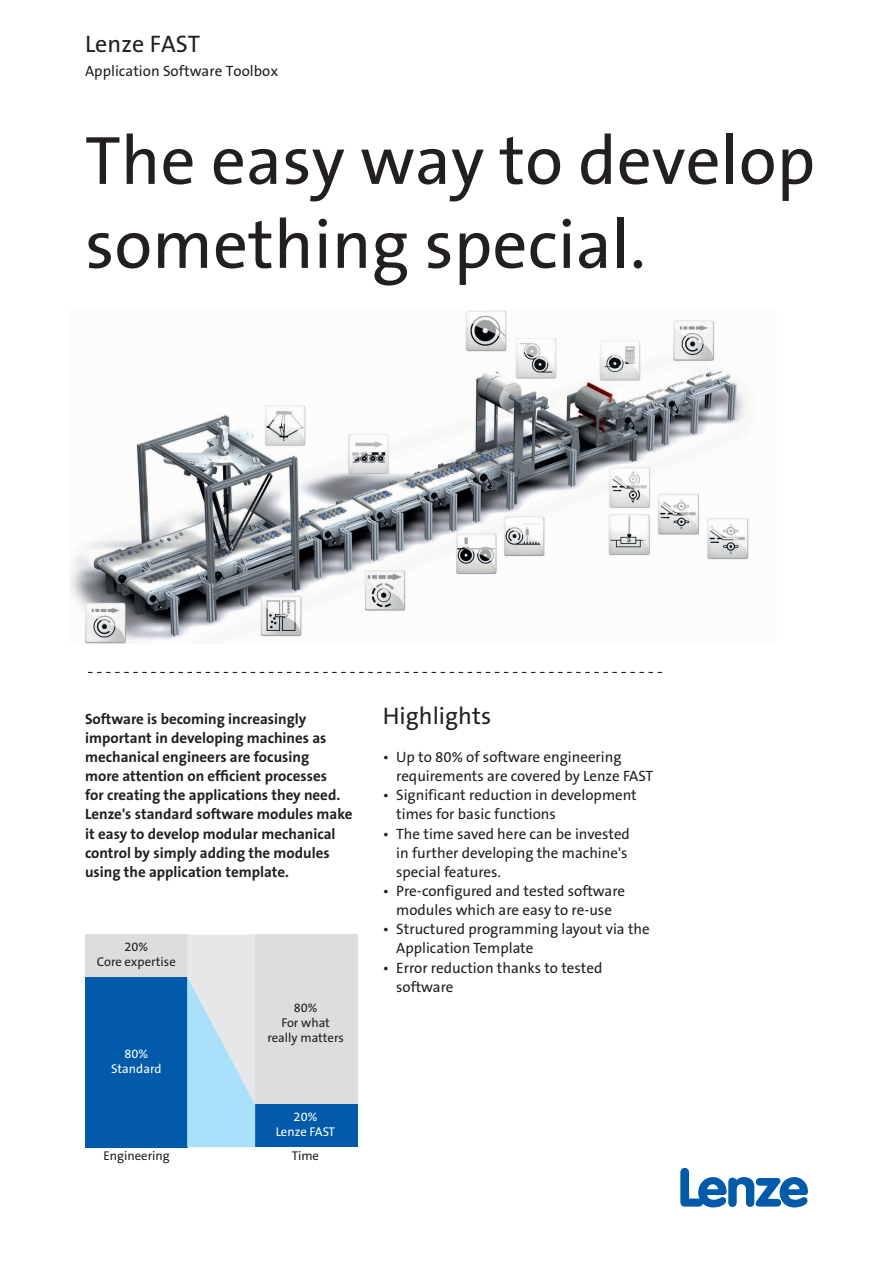
<style>
.page{position:relative;width:893px;height:1263px;background:#fff}
.page>*{position:absolute;margin:0;border:0;box-sizing:border-box;transform-origin:0 0}
.t1{font:69px/84px "The Sans B5 Plain";color:#231f20}
.t2{font:24px "The Sans B5 Plain";color:#231f20}
.t3{font:15px/19.2px "The Sans B5 Plain";color:#231f20}
.t4{font:700 15px/19.2px "The Sans B7";color:#231f20}
.t5{font:12.75px/15px "The Sans B5 Plain";color:#231f20;text-align:center}
.t6{font:12.75px/15px "The Sans B5 Plain";color:#fff;text-align:center}
</style>
<div class="page">
<svg style="left:680px;top:1168px;width:128px;height:39px"></svg>
<svg style="left:88px;top:672px;width:574px;height:1px"></svg>
<img style="left:70px;top:310px;width:680px;height:334px">
<div style="left:86px;top:977px;width:102px;height:170px;background:#015aaa"></div>
<div style="left:86px;top:934px;width:102px;height:43px;background:#dcdddf"></div>
<div style="left:255px;top:934px;width:102px;height:213px;background:#dcdddf"></div>
<div style="left:255px;top:1104px;width:102px;height:43px;background:#015aaa"></div>
<svg style="left:187px;top:934px;width:68px;height:213px;background:#c7e3f0"></svg>
<h2 class="t2" style="left:85px;top:31px;width:117px">Lenze FAST</h2>
<p class="t3" style="left:85px;top:62px;width:195px">Application Software Toolbox</p>
<h1 class="t1" style="left:85px;top:121px;width:732px">The easy way to develop something special.</h1>
<p class="t4" style="left:85px;top:709px;width:269px">Software is becoming increasingly important in developing machines as mechanical engineers are focusing<br>more attention on efficient processes<br>for creating the applications they need.<br>Lenze's standard software modules make it easy to develop modular mechanical control by simply adding the modules using the application template.</p>
<h2 class="t2" style="left:383px;top:703px;width:110px">Highlights</h2>
<p class="t3" style="left:396px;top:748px;width:258px;text-indent:-13px">• Up to 80% of software engineering requirements are covered by Lenze FAST</p>
<p class="t3" style="left:396px;top:786px;width:242px;text-indent:-14px">• Significant reduction in development times for basic functions</p>
<p class="t3" style="left:396px;top:824px;width:235px;text-indent:-13px">• The time saved here can be invested in further developing the machine's special features.</p>
<p class="t3" style="left:383px;top:882px;width:244px;text-align:center">• Pre-configured and tested software modules which are easy to re-use</p>
<p class="t3" style="left:396px;top:920px;width:255px;text-indent:-13px">• Structured programming layout via the<br>Application Template</p>
<p class="t3" style="left:396px;top:958px;width:208px;text-indent:-14px">• Error reduction thanks to tested software</p>
<p class="t5" style="left:97px;top:939px;width:80px">20%<br>Core expertise</p>
<p class="t6" style="left:111px;top:1047px;width:52px">80%<br>Standard</p>
<p class="t5" style="left:267px;top:1000px;width:78px">80%<br>For what really matters</p>
<p class="t6" style="left:276px;top:1109px;width:61px">20%<br>Lenze FAST</p>
<p class="t5" style="left:103px;top:1149px;width:68px">Engineering</p>
<p class="t5" style="left:292px;top:1149px;width:29px">Time</p>
</div>
